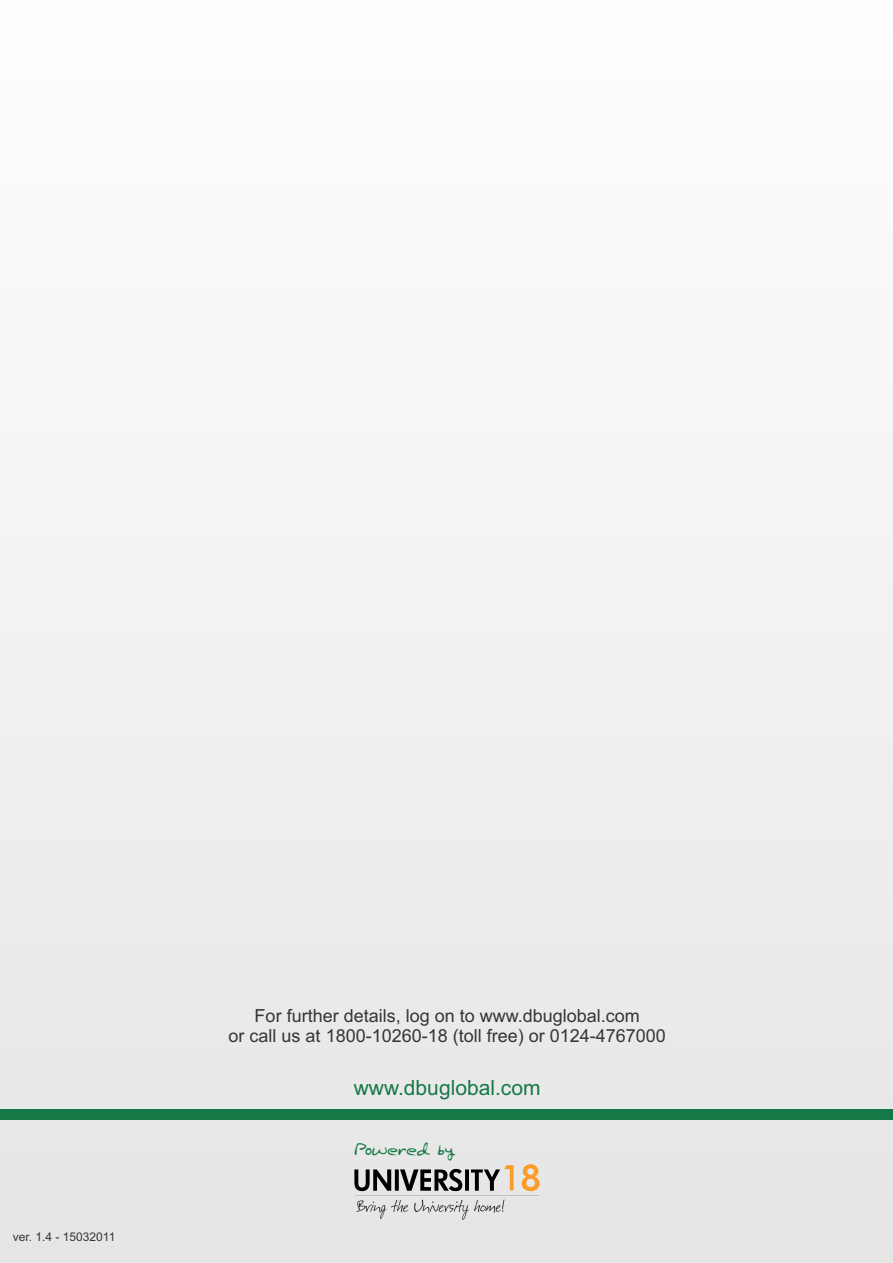
<style>
.page{position:relative;width:893px;height:1263px;background:#fff}
.page>*{position:absolute;margin:0;border:0;box-sizing:border-box;transform-origin:0 0}
.t1{font:21px "Arial";color:#177847}
.t2{font:21px "Audreys Hand";color:#177847}
.t3{font:18px/20.1px "Arial";color:#383336;text-align:center}
.t4{font:12px "Arial";color:#383336}
</style>
<div class="page">
<div style="left:0;top:1px;width:893px;height:1262px;background:#f2f2f2"></div>
<div style="left:0;top:1109px;width:893px;height:11px;background:#177847"></div>
<svg style="left:356px;top:1199px;width:148px;height:21px"></svg>
<svg style="left:354px;top:1164px;width:186px;height:27px"></svg>
<hr style="left:355px;top:1195px;width:184px;height:1px;background:#bfbfbf">
<p class="t4" style="left:13px;top:1232px;width:104px">ver. 1.4 - 15032011</p>
<p class="t3" style="left:229px;top:1007px;width:439px">For further details, log on to www.dbuglobal.com<br>or call us at 1800-10260-18 (toll free) or 0124-4767000</p>
<p class="t1" style="left:354px;top:1080px;width:188px">www.dbuglobal.com</p>
<p class="t2" style="left:353px;top:1134px;width:103px">Powered by</p>
</div>
